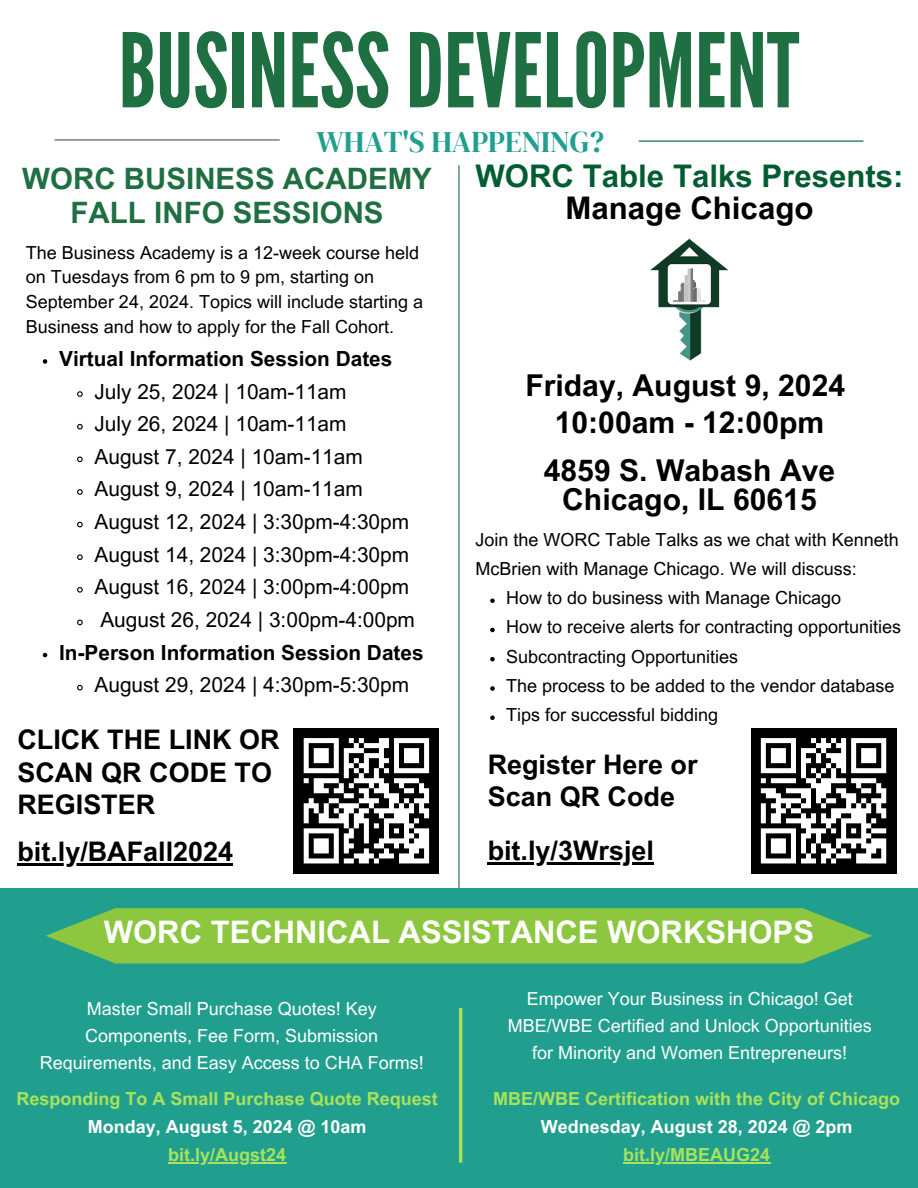
<style>
.page{position:relative;width:918px;height:1188px;background:#fff}
.page>*{position:absolute;margin:0;border:0;box-sizing:border-box;transform-origin:0 0}
.t1{font:102.45px "League Gothic";color:#1e6f41}
.t2{font:700 31.2px/32.5px "Arial MT Pro";color:#005d31;text-align:center}
.t3{font:700 31.05px "Arial MT Pro";color:#fff}
.t4{font:700 30.15px/37.2px "Arial MT Pro";color:#000;text-align:center}
.t5{font:29.85px "DM Serif Display";color:#219f8e}
.t6{font:700 29.55px/33.9px "Arial MT Pro";color:#1e6f41;text-align:center}
.t7{font:700 27px/32.7px "Arial MT Pro";color:#000}
.t8{font:20.85px "Arial MT Pro";color:#000}
.t9{font:700 20.85px "Arial MT Pro";color:#000}
.t10{font:18px/24.8px "Arial MT Pro";color:#000}
.t11{font:18px/27px "Arial MT Pro";color:#fff;text-align:center}
.t12{font:700 18px "Arial MT Pro";color:#a9e25b}
.t13{font:700 18px "Arial MT Pro";color:#fff}
.s1{color:#000}
</style>
<div class="page">
<hr style="left:55px;top:139px;width:225px;height:2px;background:#605145">
<hr style="left:639px;top:141px;width:224px;height:1px;background:#005d31">
<hr style="left:458px;top:165px;width:2px;height:937px;background:#1e6f41">
<div style="left:0;top:888px;width:918px;height:300px;background:#219f8e"></div>
<svg style="left:46px;top:908px;width:826px;height:56px;background:#82c246"></svg>
<div style="left:751px;top:728px;width:145px;height:146px;background:#000"></div>
<div style="left:761px;top:738px;width:35px;height:5px;background:#fff"></div>
<div style="left:771px;top:748px;width:15px;height:5px;background:#fff"></div>
<div style="left:771px;top:753px;width:15px;height:5px;background:#fff"></div>
<div style="left:771px;top:758px;width:15px;height:5px;background:#fff"></div>
<svg style="left:761px;top:743px;width:5px;height:25px"></svg>
<div style="left:761px;top:768px;width:35px;height:5px;background:#fff"></div>
<svg style="left:761px;top:778px;width:5px;height:5px"></svg>
<div style="left:771px;top:778px;width:25px;height:5px;background:#fff"></div>
<div style="left:761px;top:788px;width:15px;height:5px;background:#fff"></div>
<div style="left:766px;top:793px;width:15px;height:5px;background:#fff"></div>
<div style="left:776px;top:798px;width:25px;height:5px;background:#fff"></div>
<div style="left:771px;top:803px;width:10px;height:5px;background:#fff"></div>
<div style="left:776px;top:808px;width:10px;height:5px;background:#fff"></div>
<div style="left:771px;top:813px;width:10px;height:5px;background:#fff"></div>
<svg style="left:761px;top:803px;width:5px;height:20px"></svg>
<div style="left:771px;top:818px;width:10px;height:5px;background:#fff"></div>
<div style="left:761px;top:828px;width:35px;height:5px;background:#fff"></div>
<div style="left:771px;top:838px;width:15px;height:5px;background:#fff"></div>
<div style="left:771px;top:843px;width:15px;height:5px;background:#fff"></div>
<div style="left:771px;top:848px;width:15px;height:5px;background:#fff"></div>
<svg style="left:761px;top:833px;width:5px;height:25px"></svg>
<div style="left:761px;top:858px;width:35px;height:5px;background:#fff"></div>
<svg style="left:786px;top:738px;width:100px;height:125px"></svg>
<div style="left:856px;top:858px;width:30px;height:5px;background:#fff"></div>
<hr style="left:459px;top:1008px;width:3px;height:155px;background:#a9e25b">
<img style="left:650px;top:238px;width:79px;height:123px">
<svg style="left:490px;top:598px;width:5px;height:5px"></svg>
<svg style="left:490px;top:628px;width:5px;height:4px"></svg>
<svg style="left:490px;top:657px;width:5px;height:4px"></svg>
<svg style="left:490px;top:686px;width:5px;height:5px"></svg>
<svg style="left:490px;top:715px;width:5px;height:5px"></svg>
<hr style="left:488px;top:862px;width:166px;height:3px;background:#000">
<hr style="left:168px;top:1162px;width:118px;height:1px;background:#a9e25b">
<hr style="left:623px;top:1162px;width:147px;height:1px;background:#a9e25b">
<svg style="left:43px;top:359px;width:4px;height:5px"></svg>
<svg style="left:77px;top:391px;width:6px;height:6px"></svg>
<svg style="left:77px;top:423px;width:6px;height:7px"></svg>
<svg style="left:77px;top:456px;width:6px;height:7px"></svg>
<svg style="left:77px;top:489px;width:6px;height:6px"></svg>
<svg style="left:77px;top:521px;width:6px;height:7px"></svg>
<svg style="left:77px;top:554px;width:6px;height:6px"></svg>
<svg style="left:77px;top:587px;width:6px;height:6px"></svg>
<svg style="left:77px;top:619px;width:6px;height:7px"></svg>
<svg style="left:43px;top:653px;width:4px;height:4px"></svg>
<svg style="left:77px;top:684px;width:6px;height:7px"></svg>
<hr style="left:17px;top:863px;width:216px;height:3px;background:#000">
<div style="left:294px;top:728px;width:145px;height:146px;background:#000"></div>
<svg style="left:304px;top:738px;width:125px;height:125px"></svg>
<div style="left:399px;top:858px;width:30px;height:5px;background:#fff"></div>
<h3 class="t1" style="left:119px;top:12px;width:682px">BUSINESSDEVELOPMENT</h3>
<h1 class="t5" style="left:316px;top:121px;width:290px">WHAT'S HAPPENING?</h1>
<p class="t6" style="left:22px;top:166px;width:411px">WORC BUSINESS ACADEMY<br>FALL INFO SESSIONS</p>
<p class="t10" style="left:26px;top:242px;width:399px">The Business Academy is a 12-week course held on Tuesdays from 6 pm to 9 pm, starting on September 24, 2024. Topics will include starting a Business and how to apply for the Fall Cohort.</p>
<h5 class="t9" style="left:59px;top:351px;width:335px">Virtual Information Session Dates</h5>
<p class="t8" style="left:95px;top:383px;width:254px">July 25, 2024 | 10am-11am</p>
<p class="t8" style="left:95px;top:416px;width:254px">July 26, 2024 | 10am-11am</p>
<h6 class="t8" style="left:95px;top:449px;width:270px">August 7, 2024 | 10am-11am</h6>
<h6 class="t8" style="left:95px;top:481px;width:270px">August 9, 2024 | 10am-11am</h6>
<h6 class="t8" style="left:95px;top:514px;width:316px">August 12, 2024 | 3:30pm-4:30pm</h6>
<h2 class="t8" style="left:95px;top:547px;width:316px">August 14, 2024 | 3:30pm-4:30pm</h2>
<p class="t8" style="left:95px;top:579px;width:316px">August 16, 2024 | 3:00pm-4:00pm</p>
<p class="t8" style="left:100px;top:612px;width:316px">August 26, 2024 | 3:00pm-4:00pm</p>
<p class="t9" style="left:59px;top:644px;width:366px">In-Person Information Session Dates</p>
<p class="t8" style="left:95px;top:677px;width:316px">August 29, 2024 | 4:30pm-5:30pm</p>
<p class="t7" style="left:17px;top:726px;width:264px">CLICK THE LINK OR<br>SCAN QR CODE TO<br>REGISTER</p>
<p class="t7" style="left:17px;top:839px;width:217px">bit.ly/BAFall2024</p>
<p class="t2" style="left:475px;top:163px;width:430px">WORC Table Talks Presents:<br><span class="s1">Manage Chicago</span></p>
<p class="t4" style="left:525px;top:370px;width:321px">Friday, August 9, 2024<br>10:00am - 12:00pm</p>
<p class="t4" style="left:544px;top:460px;width:293px;line-height:29.2px">4859 S. Wabash Ave<br>Chicago, IL 60615</p>
<p class="t10" style="left:476px;top:527px;width:425px;line-height:29.2px">Join the WORC Table Talks as we chat with Kenneth<br>McBrien with Manage Chicago. We will discuss:</p>
<p class="t10" style="left:506px;top:588px;width:337px">How to do business with Manage Chicago</p>
<p class="t10" style="left:506px;top:617px;width:397px">How to receive alerts for contracting opportunities</p>
<p class="t10" style="left:506px;top:646px;width:234px">Subcontracting Opportunities</p>
<p class="t10" style="left:506px;top:675px;width:390px">The process to be added to the vendor database</p>
<p class="t10" style="left:506px;top:705px;width:214px">Tips for successful bidding</p>
<p class="t7" style="left:488px;top:752px;width:211px;line-height:32.1px">Register Here or<br>Scan QR Code</p>
<p class="t7" style="left:488px;top:838px;width:168px">bit.ly/3Wrsjel</p>
<h4 class="t3" style="left:104px;top:920px;width:712px">WORC TECHNICAL ASSISTANCE WORKSHOPS</h4>
<p class="t11" style="left:40px;top:997px;width:386px">Master Small Purchase Quotes! Key<br>Components, Fee Form, Submission<br>Requirements, and Easy Access to CHA Forms!</p>
<p class="t12" style="left:17px;top:1092px;width:423px">Responding To A Small Purchase Quote Request</p>
<p class="t13" style="left:88px;top:1120px;width:280px">Monday, August 5, 2024 @ 10am</p>
<h4 class="t12" style="left:168px;top:1148px;width:120px">bit.ly/Augst24</h4>
<p class="t11" style="left:508px;top:987px;width:366px">Empower Your Business in Chicago! Get<br>MBE/WBE Certified and Unlock Opportunities for Minority and Women Entrepreneurs!</p>
<h4 class="t12" style="left:493px;top:1092px;width:409px">MBE/WBE Certification with the City of Chicago</h4>
<p class="t13" style="left:541px;top:1120px;width:313px">Wednesday, August 28, 2024 @ 2pm</p>
<p class="t12" style="left:623px;top:1148px;width:149px">bit.ly/MBEAUG24</p>
</div>
